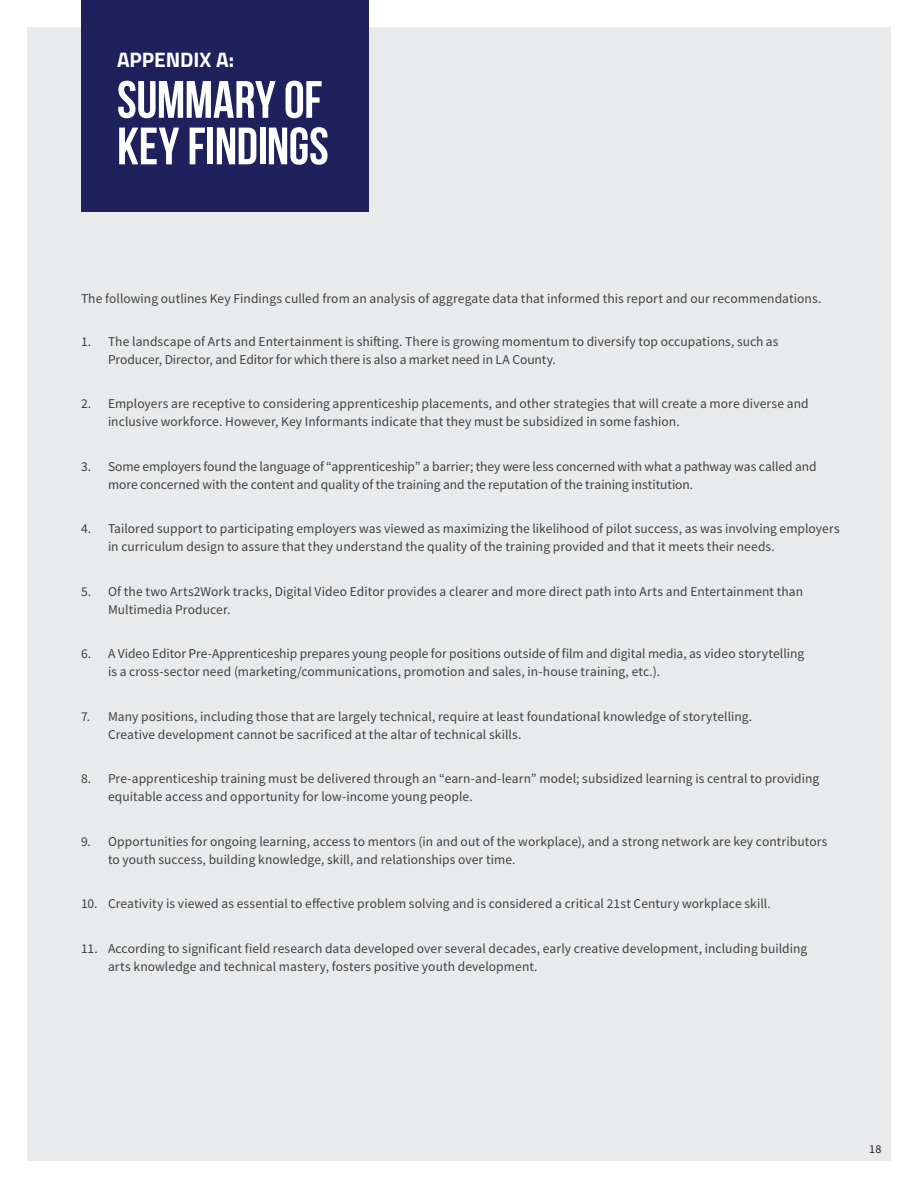
<style>
.page{position:relative;width:918px;height:1188px;background:#fff}
.page>*{position:absolute;margin:0;border:0;box-sizing:border-box;transform-origin:0 0}
._35_Content_black_Be{font:52.5px/46.5px "Bebas Neue";letter-spacing:-.01em;color:#fff}
._35_Content_black_Be-2{font:700 21px "Titillium Web";letter-spacing:-.005em;color:#fff}
._8_Content_black_Sou{font:13.5px/18px "Source Sans Pro";letter-spacing:.005em;color:#414141}
._8_Content_black_Sou-2{font:12px "Source Sans Pro";color:#231f20}
</style>
<div class="page">
<div style="left:27px;top:27px;width:864px;height:1134px;background:#e9eaeb"></div>
<div style="left:81px;top:0;width:287px;height:212px;background:#1f215c"></div>
<p class="_35_Content_black_Be-2" style="left:117px;top:44px;width:119px">APPENDIX A:</p>
<p class="_35_Content_black_Be" style="left:117px;top:76px;width:213px">SUMMARY OF<br>KEY FINDINGS</p>
<p class="_8_Content_black_Sou" style="left:81px;top:289px;width:742px">The following outlines Key Findings culled from an analysis of aggregate data that informed this report and our recommendations.</p>
<p class="_8_Content_black_Sou" style="left:108px;top:332px;width:672px;text-indent:-27px">1. The landscape of Arts and Entertainment is shifting. There is growing momentum to diversify top occupations, such as<br>Producer, Director, and Editor for which there is also a market need in LA County.</p>
<p class="_8_Content_black_Sou" style="left:108px;top:395px;width:702px;text-indent:-27px">2. Employers are receptive to considering apprenticeship placements, and other strategies that will create a more diverse and inclusive workforce. However, Key Informants indicate that they must be subsidized in some fashion.</p>
<p class="_8_Content_black_Sou" style="left:108px;top:457px;width:710px;text-indent:-27px">3. Some employers found the language of “apprenticeship” a barrier; they were less concerned with what a pathway was called and more concerned with the content and quality of the training and the reputation of the training institution.</p>
<p class="_8_Content_black_Sou" style="left:108px;top:520px;width:733px;text-indent:-27px">4. Tailored support to participating employers was viewed as maximizing the likelihood of pilot success, as was involving employers in curriculum design to assure that they understand the quality of the training provided and that it meets their needs.</p>
<p class="_8_Content_black_Sou" style="left:108px;top:582px;width:697px;text-indent:-27px">5. Of the two Arts2Work tracks, Digital Video Editor provides a clearer and more direct path into Arts and Entertainment than<br>Multimedia Producer.</p>
<p class="_8_Content_black_Sou" style="left:108px;top:645px;width:698px;text-indent:-27px">6. A Video Editor Pre-Apprenticeship prepares young people for positions outside of film and digital media, as video storytelling is a cross-sector need (marketing/communications, promotion and sales, in-house training, etc.).</p>
<p class="_8_Content_black_Sou" style="left:108px;top:707px;width:646px;text-indent:-27px">7. Many positions, including those that are largely technical, require at least foundational knowledge of storytelling.<br>Creative development cannot be sacrificed at the altar of technical skills.</p>
<p class="_8_Content_black_Sou" style="left:108px;top:770px;width:713px;text-indent:-27px">8. Pre-apprenticeship training must be delivered through an “earn-and-learn” model; subsidized learning is central to providing equitable access and opportunity for low-income young people.</p>
<p class="_8_Content_black_Sou" style="left:108px;top:832px;width:721px;text-indent:-27px">9. Opportunities for ongoing learning, access to mentors (in and out of the workplace), and a strong network are key contributors to youth success, building knowledge, skill, and relationships over time.</p>
<p class="_8_Content_black_Sou" style="left:81px;top:895px;width:691px">10. Creativity is viewed as essential to effective problem solving and is considered a critical 21st Century workplace skill.</p>
<p class="_8_Content_black_Sou" style="left:108px;top:939px;width:701px;text-indent:-27px">11. According to significant field research data developed over several decades, early creative development, including building arts knowledge and technical mastery, fosters positive youth development.</p>
<p class="_8_Content_black_Sou-2" style="left:869px;top:1142px;width:14px">18</p>
</div>
